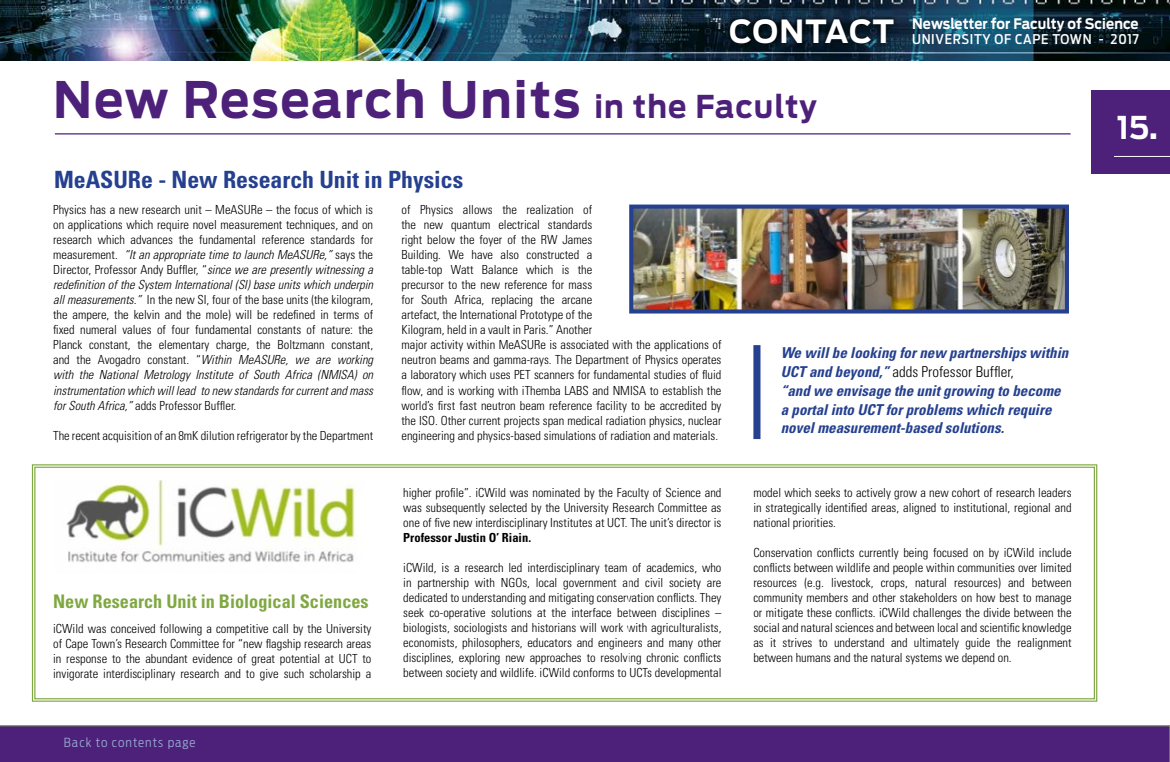
<style>
.page{position:relative;width:1170px;height:762px;background:#fff}
.page>*{position:absolute;margin:0;border:0;box-sizing:border-box;transform-origin:0 0}
.t1{font:700 50px "Antenna";letter-spacing:.04em;color:#4d207a;scale:.95 1}
.t2{font:700 31.25px "Antenna";color:#fff;scale:.95 1}
.t3{font:700 condensed 23.75px "Univers";color:#25408f}
.t4{font:700 condensed 18.75px "Univers";color:#80a841}
.t5{font:italic 700 condensed 15px/18.8px "Univers";color:#25408f}
.t6{font:700 14.5px "Antenna";color:#fff;scale:.9 1}
.t7{font:500 13.38px "Antenna Cond";letter-spacing:.05em;color:#fff;scale:1.04 1}
.t8{font:300 condensed 12.5px/15px "Univers";color:#000;text-align:justify}
.t9{font:700 condensed 12.5px "Univers";color:#000}
.t10{font:300 12.5px "Antenna Cond";letter-spacing:.08em;color:#96a7ce}
.s1{font-size:31.75px}
.s2{font-size:31.25px}
.s3{font-style:italic}
.s4{font-weight:300;font-style:normal;color:#000}
</style>
<div class="page">
<div style="left:1090px;top:90px;width:79px;height:84px;background:#4d207a"></div>
<hr style="left:1113px;top:156px;width:56px;height:1px;background:#fff">
<div style="left:0;top:725px;width:1169px;height:37px;background:#4d207a"></div>
<svg style="left:31px;top:464px;width:1066px;height:238px"></svg>
<div style="left:34px;top:467px;width:1060px;height:232px;border:1px solid #80a841"></div>
<img style="left:0;top:0;width:1169px;height:60px">
<div style="left:753px;top:345px;width:7px;height:94px;background:#25408f"></div>
<hr style="left:55px;top:133px;width:1015px;height:1px;background:#4d207a">
<svg style="left:725px;top:14px;width:173px;height:34px;background:#081723"></svg>
<img style="left:634px;top:210px;width:429px;height:98px">
<div style="left:629px;top:205px;width:439px;height:108px;border:4px solid #25408f"></div>
<img style="left:54px;top:480px;width:309px;height:94px">
<hr style="left:628px;top:496px;width:1px;height:172px;background:#fff">
<p class="t6" style="left:729px;top:15px;width:456px"><span class="s1">CONTACT</span> Newsletter for Faculty of Science</p>
<p class="t7" style="left:912px;top:32px;width:219px">UNIVERSITY OF CAPE TOWN - 2017</p>
<h1 class="t1" style="left:53px;top:70px;width:805px">New Research Units <span class="s2">in the Faculty</span></h1>
<h3 class="t3" style="left:54px;top:165px;width:410px">MeASURe - New Research Unit in Physics</h3>
<p class="t8" style="left:53px;top:203px;width:321px">Physics has a new research unit – MeASURe – the focus of which is on applications which require novel measurement techniques, and on research which advances the fundamental reference standards for measurement. <span class="s3">“It an appropriate time to launch MeASURe,”</span> says the Director, Professor Andy Buffler, “<span class="s3">since we are presently witnessing a redefinition of the System International (SI) base units which underpin all measurements.”</span> In the new SI, four of the base units (the kilogram, the ampere, the kelvin and the mole) will be redefined in terms of fixed numeral values of four fundamental constants of nature: the Planck constant, the elementary charge, the Boltzmann constant, and the Avogadro constant. “<span class="s3">Within MeASURe, we are working with the National Metrology Institute of South Africa (NMISA) on instrumentation which will lead to new standards for current and mass for South Africa,”</span> adds Professor Buffler.</p>
<p class="t8" style="left:53px;top:428px;width:321px">The recent acquisition of an 8mK dilution refrigerator by the Department</p>
<h3 class="t4" style="left:53px;top:589px;width:317px">New Research Unit in Biological Sciences</h3>
<p class="t8" style="left:53px;top:621px;width:320px">iCWild was conceived following a competitive call by the University of Cape Town’s Research Committee for “new flagship research areas in response to the abundant evidence of great potential at UCT to invigorate interdisciplinary research and to give such scholarship a</p>
<p class="t10" style="left:64px;top:735px;width:133px">Back to contents page</p>
<p class="t8" style="left:401px;top:203px;width:321px;text-align:left">of Physics allows the realization of<br>the new quantum electrical standards<br>right below the foyer of the RW James<br>Building. We have also constructed a<br>table-top Watt Balance which is the<br>precursor to the new reference for mass<br>for South Africa, replacing the arcane<br>artefact, the International Prototype of the<br>Kilogram, held in a vault in Paris.” Another<br>major activity within MeASURe is associated with the applications of neutron beams and gamma-rays. The Department of Physics operates a laboratory which uses PET scanners for fundamental studies of fluid flow, and is working with iThemba LABS and NMISA to establish the world’s first fast neutron beam reference facility to be accredited by the ISO. Other current projects span medical radiation physics, nuclear engineering and physics-based simulations of radiation and materials.</p>
<p class="t8" style="left:403px;top:485px;width:320px">higher profile”. iCWild was nominated by the Faculty of Science and was subsequently selected by the University Research Committee as one of five new interdisciplinary Institutes at UCT. The unit’s director is</p>
<p class="t9" style="left:403px;top:530px;width:129px">Professor Justin O’ Riain.</p>
<p class="t8" style="left:403px;top:560px;width:320px">iCWild, is a research led interdisciplinary team of academics, who in partnership with NGOs, local government and civil society are dedicated to understanding and mitigating conservation conflicts. They seek co-operative solutions at the interface between disciplines – biologists, sociologists and historians will work with agriculturalists, economists, philosophers, educators and engineers and many other disciplines, exploring new approaches to resolving chronic conflicts between society and wildlife. iCWild conforms to UCTs developmental</p>
<p class="t5" style="left:780px;top:343px;width:289px">We will be looking for new partnerships within UCT and beyond,” <span class="s4">adds Professor Buffler,<br></span>“and we envisage the unit growing to become a portal into UCT for problems which require novel measurement-based solutions.</p>
<p class="t8" style="left:753px;top:485px;width:320px">model which seeks to actively grow a new cohort of research leaders in strategically identified areas, aligned to institutional, regional and national priorities.</p>
<p class="t8" style="left:753px;top:545px;width:320px">Conservation conflicts currently being focused on by iCWild include conflicts between wildlife and people within communities over limited resources (e.g. livestock, crops, natural resources) and between community members and other stakeholders on how best to manage or mitigate these conflicts. iCWild challenges the divide between the social and natural sciences and between local and scientific knowledge as it strives to understand and ultimately guide the realignment between humans and the natural systems we depend on.</p>
<h2 class="t2" style="left:1116px;top:109px;width:45px">15.</h2>
</div>
